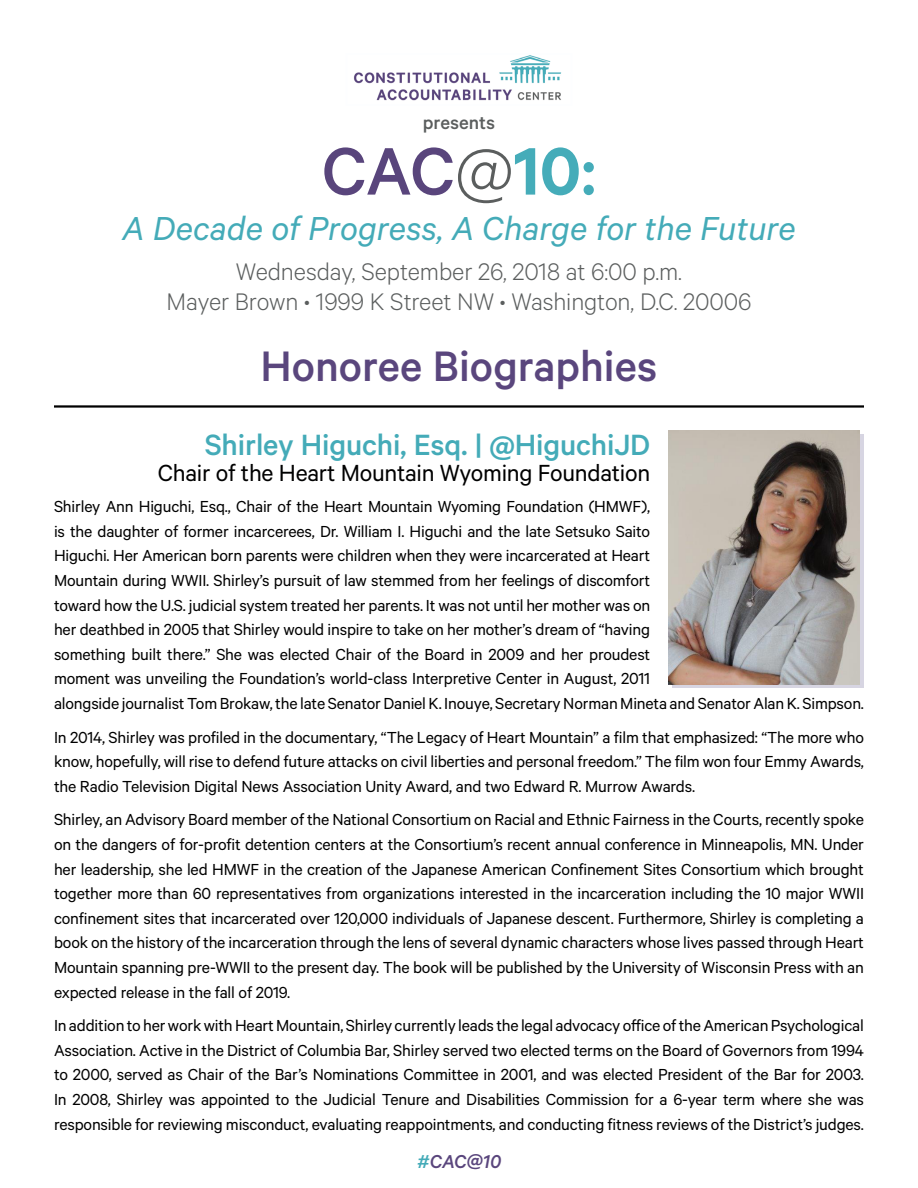
<style>
.page{position:relative;width:918px;height:1188px;background:#fff}
.page>*{position:absolute;margin:0;border:0;box-sizing:border-box;transform-origin:0 0}
.t1{font:500 75.6px "Calibre";color:#59457c}
.t2{font:500 48px "Calibre";color:#5a467d}
.t3{font:italic 37.5px "Calibre";color:#44abb8}
.t4{font:500 33px "Calibre";letter-spacing:-.005em;color:#44abb8}
.t5{font:300 27px/30px "Calibre";letter-spacing:-.005em;color:#5b5e5e;text-align:center}
.t6{font:26.25px "Calibre";letter-spacing:-.01em;color:#000101}
.t7{font:500 21px "Calibre";color:#5b5e5e}
.t8{font:italic 500 21px "Calibre";color:#5a467d}
.t9{font:18px/24.6px "Calibre";letter-spacing:-.01em;color:#000;text-align:justify}
.s1{font-weight:300;color:#5b5e5e}
.s2{font-weight:600;color:#45acb9}
.s3{color:#45acb9}
.s4{font-weight:600}
.s5{color:#44abb8}
</style>
<div class="page">
<hr style="left:54px;top:405px;width:810px;height:3px;background:#000">
<img style="left:354px;top:56px;width:208px;height:45px">
<div style="left:672px;top:435px;width:192px;height:253px;background:#d7d5e2"></div>
<img style="left:668px;top:430px;width:192px;height:254px">
<p class="t7" style="left:423px;top:110px;width:74px">presents</p>
<h1 class="t1" style="left:322px;top:127px;width:276px">CAC<span class="s1">@</span><span class="s2">10</span><span class="s3">:</span></h1>
<h3 class="t3" style="left:122px;top:206px;width:675px">A Decade of Progress, A Charge for the Future</h3>
<h3 class="t5" style="left:167px;top:255px;width:586px">Wednesday, September 26, 2018 at 6:00 p.m.<br>Mayer Brown <span class="s4">·</span> 1999 K Street NW <span class="s4">·</span> Washington, D.C. 20006</h3>
<h2 class="t2" style="left:261px;top:338px;width:398px">Honoree Biographies</h2>
<h3 class="t4" style="left:205px;top:426px;width:447px">Shirley Higuchi, Esq. | @HiguchiJD</h3>
<h3 class="t6" style="left:158px;top:458px;width:494px">Chair of the Heart Mountain Wyoming Foundation</h3>
<p class="t9" style="left:54px;top:494px;width:812px;text-align:left">Shirley Ann Higuchi, Esq., Chair of the Heart Mountain Wyoming Foundation (HMWF),<br>is the daughter of former incarcerees, Dr. William I. Higuchi and the late Setsuko Saito<br>Higuchi. Her American born parents were children when they were incarcerated at Heart<br>Mountain during WWII. Shirley’s pursuit of law stemmed from her feelings of discomfort<br>toward how the U.S. judicial system treated her parents. It was not until her mother was on<br>her deathbed in 2005 that Shirley would inspire to take on her mother’s dream of “having<br>something built there.” She was elected Chair of the Board in 2009 and her proudest<br>moment was unveiling the Foundation’s world-class Interpretive Center in August, 2011<br>alongside journalist Tom Brokaw, the late Senator Daniel K. Inouye, Secretary Norman Mineta and Senator Alan K. Simpson.</p>
<p class="t9" style="left:54px;top:724px;width:812px">In 2014, Shirley was profiled in the documentary, “The Legacy of Heart Mountain” a film that emphasized: “The more who know, hopefully, will rise to defend future attacks on civil liberties and personal freedom.” The film won four Emmy Awards, the Radio Television Digital News Association Unity Award, and two Edward R. Murrow Awards.</p>
<p class="t9" style="left:54px;top:807px;width:812px">Shirley, an Advisory Board member of the National Consortium on Racial and Ethnic Fairness in the Courts, recently spoke on the dangers of for-profit detention centers at the Consortium’s recent annual conference in Minneapolis, MN. Under her leadership, she led HMWF in the creation of the Japanese American Confinement Sites Consortium which brought together more than 60 representatives from organizations interested in the incarceration including the 10 major WWII confinement sites that incarcerated over 120,000 individuals of Japanese descent. Furthermore, Shirley is completing a book on the history of the incarceration through the lens of several dynamic characters whose lives passed through Heart Mountain spanning pre-WWII to the present day. The book will be published by the University of Wisconsin Press with an expected release in the fall of 2019.</p>
<p class="t9" style="left:54px;top:1013px;width:812px">In addition to her work with Heart Mountain, Shirley currently leads the legal advocacy office of the American Psychological Association. Active in the District of Columbia Bar, Shirley served two elected terms on the Board of Governors from 1994 to 2000, served as Chair of the Bar’s Nominations Committee in 2001, and was elected President of the Bar for 2003.<br>In 2008, Shirley was appointed to the Judicial Tenure and Disabilities Commission for a 6-year term where she was responsible for reviewing misconduct, evaluating reappointments, and conducting fitness reviews of the District’s judges.</p>
<p class="t8" style="left:417px;top:1149px;width:86px"><span class="s5">#</span>CAC@10</p>
</div>
